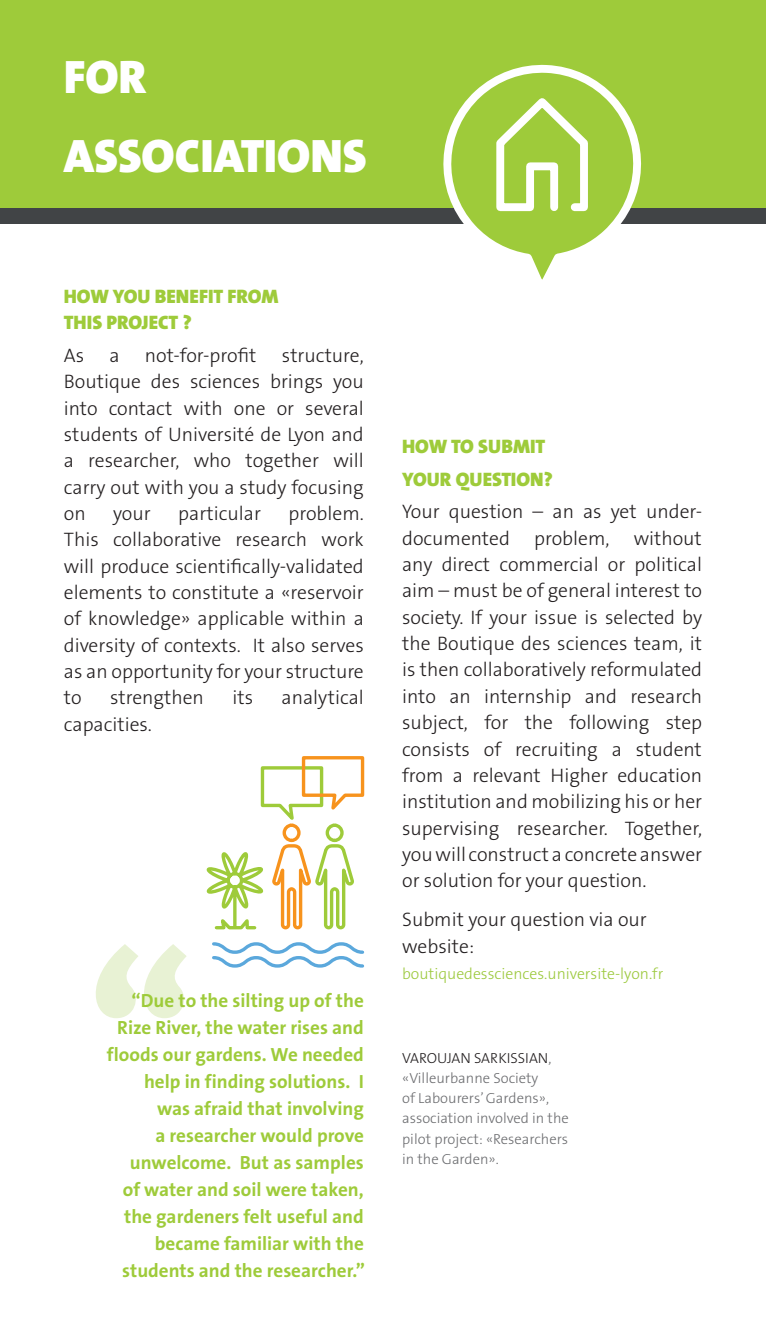
<style>
.page{position:relative;width:766px;height:1340px;background:#fff}
.page>*{position:absolute;margin:0;border:0;box-sizing:border-box;transform-origin:0 0}
.t1{font:900 47.25px/79.6px "The Sans B9";color:#fff}
.t2{font:300 19.57px/26.3px "The Sans B3";color:#231f20;text-align:justify}
.t3{font:900 19.57px/26.3px "The Sans B9";color:#9ecb3a}
.t4{font:700 19.12px/27px "The Sans B7";color:#9ecb3a;text-align:right}
.t5{font:300 15.75px "The Sans B3";color:#9cc93d}
.t6{font:300 14.62px/20.2px "The Sans B3";color:#6c6d70}
.t7{font:300 14.62px "The Sans B3";color:#231f20}
.s1{color:#231f20}
</style>
<div class="page">
<div style="left:0;top:0;width:765px;height:216px;background:#9ecb3a"></div>
<svg style="left:96px;top:944px;width:91px;height:74px"></svg>
<svg style="left:212px;top:942px;width:153px;height:26px"></svg>
<svg style="left:206px;top:756px;width:159px;height:174px"></svg>
<div style="left:0;top:208px;width:765px;height:16px;background:#414446"></div>
<svg style="left:443px;top:64px;width:199px;height:216px"></svg>
<svg style="left:492px;top:91px;width:99px;height:124px"></svg>
<h1 class="t1" style="left:64px;top:38px;width:304px">FOR<br>ASSOCIATIONS</h1>
<p class="t3" style="left:64px;top:284px;width:216px">HOW YOU BENEFIT FROM<br>THIS PROJECT ?</p>
<p class="t2" style="left:64px;top:343px;width:22px">As</p>
<p class="t2" style="left:109px;top:343px;width:12px">a</p>
<p class="t2" style="left:145px;top:343px;width:113px">not-for-profit</p>
<p class="t2" style="left:64px;top:343px;width:301px;text-indent:218px">structure, Boutique des sciences brings you into contact with one or several students of Université de Lyon and a researcher, who together will carry out with you a study focusing on</p>
<p class="t2" style="left:64px;top:501px;width:301px;text-indent:224px">problem.<br>This collaborative research work will produce scientifically-validated elements to constitute a «reservoir of knowledge» applicable within a diversity of contexts. It also serves as an opportunity for your structure to</p>
<p class="t2" style="left:113px;top:501px;width:39px">your</p>
<p class="t2" style="left:178px;top:501px;width:84px">particular</p>
<p class="t2" style="left:110px;top:685px;width:95px">strengthen</p>
<p class="t2" style="left:232px;top:685px;width:22px">its</p>
<p class="t2" style="left:281px;top:685px;width:84px">analytical</p>
<p class="t2" style="left:64px;top:711px;width:90px">capacities.</p>
<p class="t4" style="left:107px;top:987px;width:259px">“Due to the silting up of the<br>Rize River, the water rises and floods our gardens. We needed help in finding solutions. I<br>was afraid that involving<br>a researcher would prove unwelcome. But as samples<br>of water and soil were taken, the gardeners felt useful and became familiar with the students and the researcher.”</p>
<p class="t3" style="left:402px;top:430px;width:152px;line-height:32.6px">HOW TO SUBMIT<br>YOUR QUESTION?</p>
<p class="t2" style="left:402px;top:499px;width:301px">Your question – an as yet under&shy;documented problem, without any direct commercial or political aim – must be of general interest to society. If your issue is selected by the Boutique des sciences team, it is then collaboratively reformulated into an internship and research subject, for the following step consists of recruiting a student from a relevant Higher education institution and mobilizing his or her supervising researcher. Together, you will construct a concrete answer or solution for your question.</p>
<p class="t2" style="left:402px;top:907px;width:246px">Submit your question via our website:</p>
<p class="t5" style="left:402px;top:965px;width:262px">boutiquedessciences.universite-lyon.fr</p>
<p class="t7" style="left:402px;top:1050px;width:18px">Varouja</p>
<p class="t7" style="left:460px;top:1050px;width:29px">n Sarkissia</p>
<p class="t6" style="left:402px;top:1048px;width:168px;text-indent:136px"><span class="s1">n</span>, «Villeurbanne Society<br>of Labourers’ Gardens», association involved in the pilot project: «Researchers in the Garden».</p>
</div>
